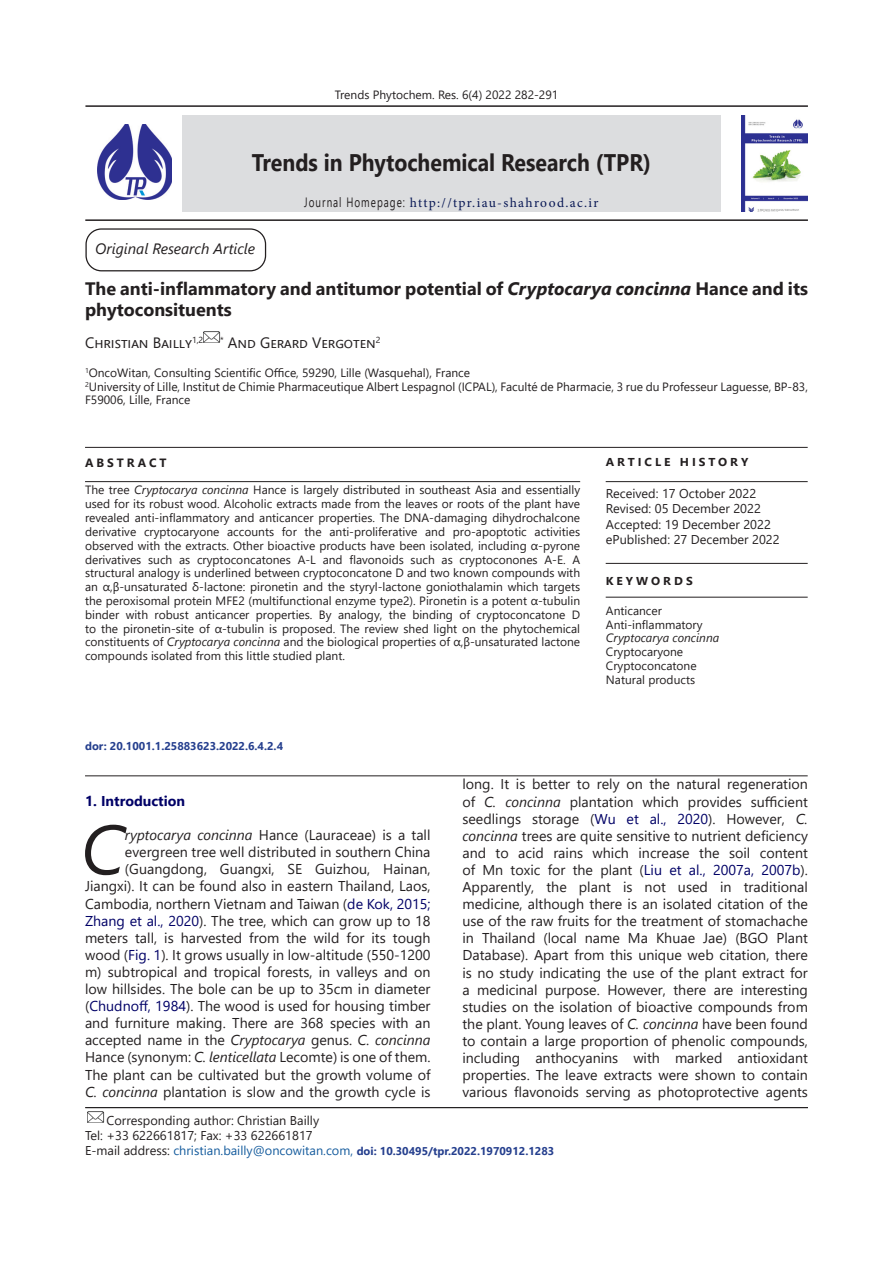
<style>
.page{position:relative;width:893px;height:1263px;background:#fff}
.page>*{position:absolute;margin:0;border:0;box-sizing:border-box;transform-origin:0 0}
.t1{font:italic 69.75px "Segoe UI";color:#231f20}
.t2{font:700 24px "Segoe UI";color:#231f20;scale:.89 1}
.t3{font:700 18px/20.7px "Segoe UI";color:#231f20}
.t4{font:15px "Segoe UI";color:#231f20}
.t5{font:italic 15px "Segoe UI";color:#231f20}
.t6{font:14.25px/17.1px "Segoe UI";color:#231f20;text-align:justify}
.t7{font:700 14.25px "Segoe UI";color:#006}
.t8{font:13.5px "Minion Pro";letter-spacing:.095em;color:#091855}
.Main_Text{font:12.75px "Segoe UI";color:#231f20}
.Corresponding_Author{font:12.75px "Segoe UI";color:#231f20}
.t9{font:12px/13.8px "Segoe UI";color:#231f20}
.t10{font:italic 12px "Segoe UI";color:#231f20}
.t11{font:700 12px "Segoe UI";letter-spacing:.25em;color:#231f20}
.t12{font:700 11.4px "Segoe UI";letter-spacing:.25em;color:#231f20;scale:1.05 1}
.Corresponding_Author-2{font:700 11.25px "Segoe UI";color:#253f8e}
.Main_Text-2{font:700 11.25px "Segoe UI";color:#253f8e}
.s1{font-family:"Segoe UI";color:#231f20}
.s2{font-style:italic}
.s3{color:#006}
.s4{font-weight:400;font-size:12.75px;color:#231f20}
.s5{font-weight:400;font-size:12.75px;color:#175d9e}
</style>
<div class="page">
<div style="left:182px;top:116px;width:539px;height:96px;background:#dcdddf"></div>
<hr style="left:85px;top:219px;width:723px;height:2px;background:#231f20">
<hr style="left:85px;top:105px;width:723px;height:2px;background:#231f20">
<div style="left:85px;top:228px;width:181px;height:43px;border:1px solid #231f20;border-radius:15px"></div>
<hr style="left:85px;top:775px;width:723px;height:1px;background:#231f20">
<hr style="left:606px;top:563px;width:202px;height:1px;background:#231f20">
<hr style="left:606px;top:597px;width:202px;height:1px;background:#231f20">
<hr style="left:85px;top:1107px;width:723px;height:1px;background:#231f20">
<hr style="left:85px;top:447px;width:723px;height:1px;background:#231f20">
<hr style="left:85px;top:481px;width:495px;height:1px;background:#231f20">
<hr style="left:606px;top:481px;width:202px;height:1px;background:#231f20">
<img style="left:97px;top:125px;width:74px;height:75px">
<img style="left:741px;top:116px;width:67px;height:96px">
<img style="left:203px;top:331px;width:17px;height:12px">
<img style="left:87px;top:1111px;width:17px;height:12px">
<p class="t9" style="left:335px;top:86px;width:225px">Trends Phytochem. Res. 6(4) 2022 282-291</p>
<h2 class="t2" style="left:252px;top:140px;width:450px">Trends in Phytochemical Research (TPR)</h2>
<p class="t8" style="left:304px;top:194px;width:296px"><span class="s1">Journal Homepage:</span> http://tpr.iau-shahrood.ac.ir</p>
<p class="t5" style="left:95px;top:235px;width:161px">Original Research Article</p>
<p class="t3" style="left:85px;top:277px;width:724px">The anti-inflammatory and antitumor potential of <span class="s2">Cryptocarya concinna</span> Hance and its phytoconsituents</p>
<p class="t4" style="left:85px;top:328px;width:120px">Christian Bailly<sup>1,2</sup></p>
<p class="t4" style="left:220px;top:328px;width:162px"><sup>*</sup> And Gerard Vergoten<sup>2</sup></p>
<p class="t9" style="left:85px;top:364px;width:387px"><sup>1</sup>OncoWitan, Consulting Scientific Office, 59290, Lille (Wasquehal), France</p>
<p class="t9" style="left:85px;top:378px;width:724px"><sup>2</sup>University of Lille, Institut de Chimie Pharmaceutique Albert Lespagnol (ICPAL), Faculté de Pharmacie, 3 rue du Professeur Laguesse, BP-83,<br>F59006, Lille, France</p>
<p class="t11" style="left:85px;top:451px;width:83px">ABSTRACT</p>
<p class="t12" style="left:606px;top:451px;width:137px">ARTICLE HISTORY</p>
<p class="t9" style="left:85px;top:482px;width:497px;text-align:justify">The tree <span class="s2">Cryptocarya concinna</span> Hance is largely distributed in southeast Asia and essentially used for its robust wood. Alcoholic extracts made from the leaves or roots of the plant have revealed anti-inflammatory and anticancer properties. The DNA-damaging dihydrochalcone derivative cryptocaryone accounts for the anti-proliferative and pro-apoptotic activities observed with the extracts. Other bioactive products have been isolated, including α-pyrone derivatives such as cryptoconcatones A-L and flavonoids such as cryptoconones A-E. A structural analogy is underlined between cryptoconcatone D and two known compounds with an α,β-unsaturated δ-lactone: pironetin and the styryl-lactone goniothalamin which targets the peroxisomal protein MFE2 (multifunctional enzyme type2). Pironetin is a potent α-tubulin binder with robust anticancer properties. By analogy, the binding of cryptoconcatone D to the pironetin-site of α-tubulin is proposed. The review shed light on the phytochemical constituents of <span class="s2">Cryptocarya concinna</span> and the biological properties of α,β-unsaturated lactone compounds isolated from this little studied plant.</p>
<p class="Main_Text-2" style="left:85px;top:736px;width:200px">dor: 20.1001.1.25883623.2022.6.4.2.4</p>
<p class="Main_Text" style="left:606px;top:482px;width:152px">Received: 17 October 2022</p>
<p class="Main_Text" style="left:606px;top:497px;width:156px">Revised: 05 December 2022</p>
<p class="Main_Text" style="left:606px;top:512px;width:166px">Accepted: 19 December 2022</p>
<p class="Main_Text" style="left:606px;top:527px;width:175px">ePublished: 27 December 2022</p>
<p class="t12" style="left:606px;top:570px;width:84px">KEYWORDS</p>
<p class="t9" style="left:606px;top:603px;width:57px">Anticancer</p>
<p class="t9" style="left:606px;top:616px;width:98px">Anti-inflammatory</p>
<p class="t10" style="left:606px;top:627px;width:115px">Cryptocarya concinna</p>
<p class="t9" style="left:606px;top:644px;width:79px">Cryptocaryone</p>
<p class="t9" style="left:606px;top:658px;width:92px">Cryptoconcatone</p>
<p class="t9" style="left:606px;top:672px;width:91px">Natural products</p>
<p class="t7" style="left:85px;top:787px;width:102px">1. Introduction</p>
<p class="t1" style="left:80px;top:784px;width:46px">C</p>
<p class="t6" style="left:85px;top:825px;width:347px;text-align:right"><span class="s2">ryptocarya concinna</span> Hance (Lauraceae) is a tall evergreen tree well distributed in southern China (Guangdong, Guangxi, SE Guizhou, Hainan, Jiangxi). It can be found also in eastern Thailand, Laos, Cambodia, northern Vietnam and Taiwan (<span class="s3">de Kok, 2015; Zhang et al., 2020</span>). The tree, which can grow up to 18 meters tall, is harvested from the wild for its tough wood (<span class="s3">Fig. 1</span>). It grows usually in low-altitude (550-1200 m) subtropical and tropical forests, in valleys and on low hillsides. The bole can be up to 35cm in diameter (<span class="s3">Chudnoff, 1984</span>). The wood is used for housing timber and furniture making. There are 368 species with an accepted name in the <span class="s2">Cryptocarya</span> genus. <span class="s2">C. concinna </span>Hance (synonym: <span class="s2">C. lenticellata</span> Lecomte) is one of them.<br>The plant can be cultivated but the growth volume of <span class="s2">C. concinna</span> plantation is slow and the growth cycle is</p>
<p class="t6" style="left:462px;top:774px;width:347px">long. It is better to rely on the natural regeneration of <span class="s2">C. concinna</span> plantation which provides sufficient seedlings storage (<span class="s3">Wu et al., 2020</span>). However, <span class="s2">C. concinna</span> trees are quite sensitive to nutrient deficiency and to acid rains which increase the soil content of Mn toxic for the plant (<span class="s3">Liu et al., 2007a, 2007b</span>).</p>
<p class="t6" style="left:462px;top:877px;width:347px">Apparently, the plant is not used in traditional medicine, although there is an isolated citation of the use of the raw fruits for the treatment of stomachache in Thailand (local name Ma Khuae Jae) (BGO Plant Database). Apart from this unique web citation, there is no study indicating the use of the plant extract for a medicinal purpose. However, there are interesting studies on the isolation of bioactive compounds from the plant. Young leaves of <span class="s2">C. concinna</span> have been found to contain a large proportion of phenolic compounds, including anthocyanins with marked antioxidant properties. The leave extracts were shown to contain various flavonoids serving as photoprotective agents</p>
<p class="Corresponding_Author" style="left:107px;top:1108px;width:214px">Corresponding author: Christian Bailly</p>
<p class="Corresponding_Author" style="left:85px;top:1123px;width:229px">Tel: +33 622661817; Fax: +33 622661817</p>
<p class="Corresponding_Author-2" style="left:85px;top:1141px;width:471px"><span class="s4">E-mail address:</span> <span class="s5">christian.bailly@oncowitan.com,</span> doi: 10.30495/tpr.2022.1970912.1283</p>
</div>
